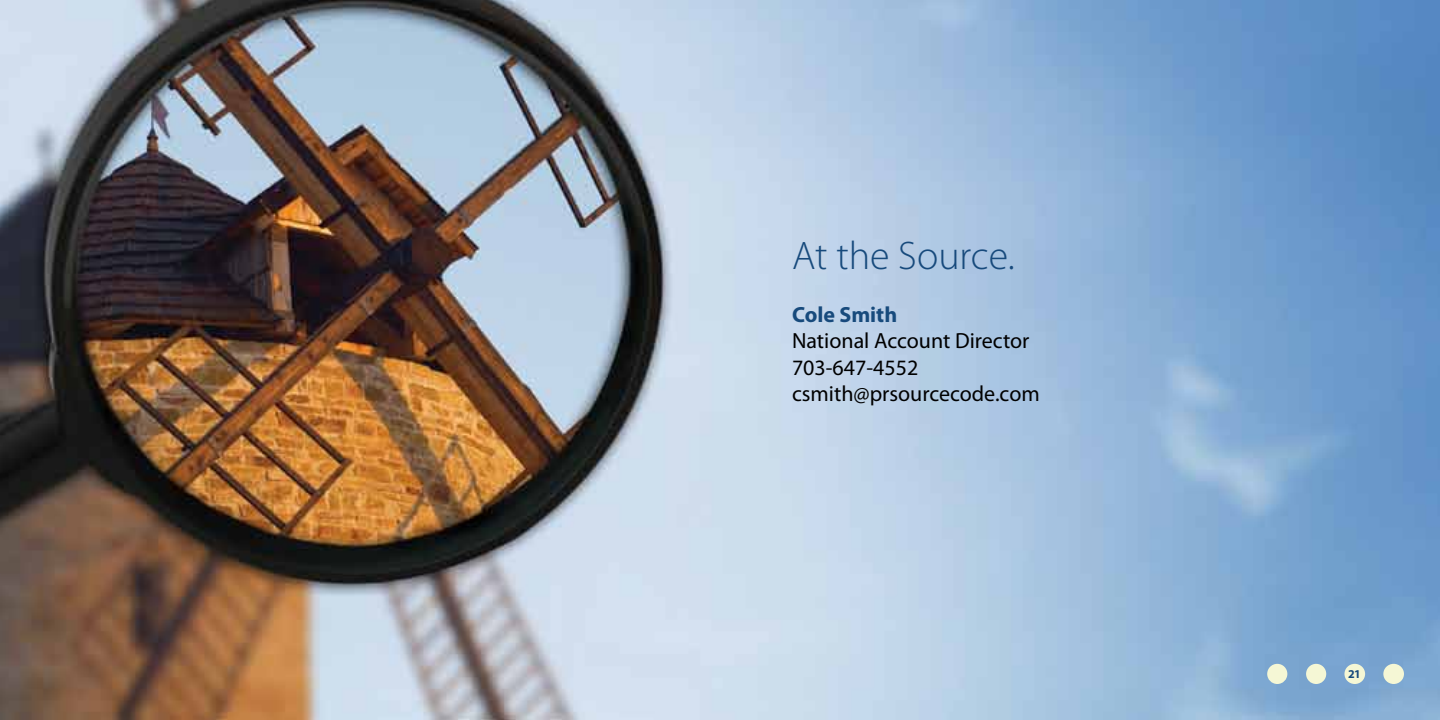
<style>
.page{position:relative;width:1440px;height:720px;background:#fff}
.page>*{position:absolute;margin:0;border:0;box-sizing:border-box;transform-origin:0 0}
.t1{font:300 40px "Myriad Pro";color:#174a7c}
.t2{font:22px/26.4px "Myriad Pro";color:#000}
.t3{font:700 22px "Myriad Pro";color:#174a7c}
.t4{font:700 12px "Myriad Pro";color:#174a7c}
</style>
<div class="page">
<img style="left:0;top:0;width:1440px;height:720px">
<div style="left:1306px;top:664px;width:20px;height:20px;background:#f5f7d5;border-radius:50%"></div>
<div style="left:1267px;top:664px;width:20px;height:20px;background:#f5f7d5;border-radius:50%"></div>
<div style="left:1344px;top:664px;width:21px;height:20px;background:#f5f7d5;border-radius:50%"></div>
<div style="left:1383px;top:664px;width:21px;height:20px;background:#f5f7d5;border-radius:50%"></div>
<h1 class="t1" style="left:792px;top:232px;width:224px">At the Source.</h1>
<p class="t3" style="left:792px;top:300px;width:107px">Cole Smith</p>
<p class="t2" style="left:792px;top:327px;width:249px">National Account Director<br>703-647-4552 csmith@prsourcecode.com</p>
<p class="t4" style="left:1348px;top:666px;width:14px">21</p>
</div>
